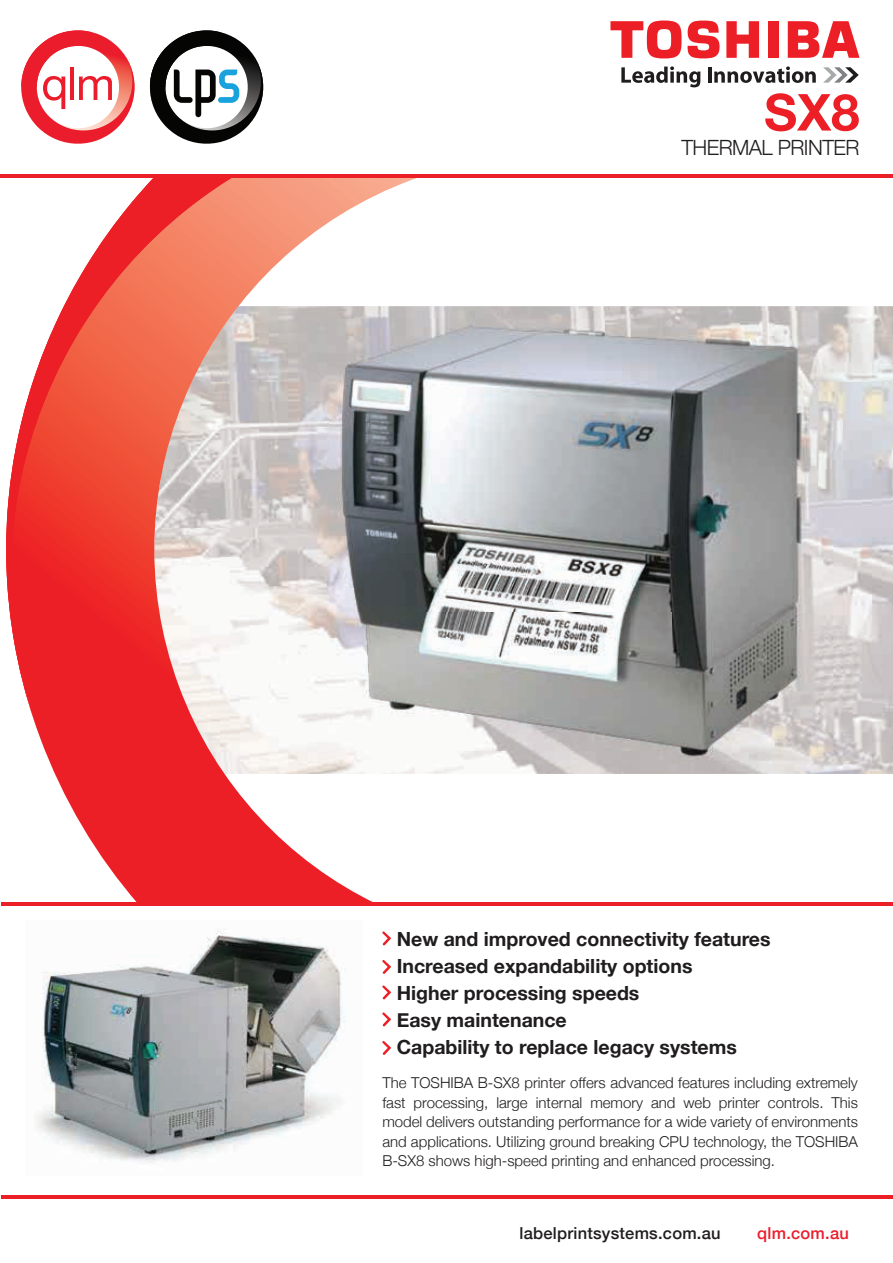
<style>
.page{position:relative;width:893px;height:1263px;background:#fff}
.page>*{position:absolute;margin:0;border:0;box-sizing:border-box;transform-origin:0 0}
.t1{font:700 51px "Helvetica Neue";color:#ed1f26}
.t2{font:300 21px "Helvetica Neue";letter-spacing:-.025em;color:#201d1e}
.t3{font:700 19.5px/27px "Helvetica Neue";color:#201d1e}
.t4{font:500 16.5px "Helvetica Neue";letter-spacing:.015em;color:#201d1e}
.t5{font:500 16.5px "Helvetica Neue";letter-spacing:.015em;color:#eb1d2d}
.t6{font:300 15px/19.5px "Helvetica Neue";color:#201d1e;text-align:justify}
</style>
<div class="page">
<img style="left:436px;top:306px;width:457px;height:468px">
<svg style="left:610px;top:21px;width:72px;height:37px"></svg>
<div style="left:768px;top:21px;width:11px;height:37px;background:#ed1f26"></div>
<svg style="left:726px;top:21px;width:33px;height:37px"></svg>
<svg style="left:788px;top:21px;width:71px;height:37px"></svg>
<svg style="left:688px;top:20px;width:31px;height:39px"></svg>
<svg style="left:823px;top:67px;width:36px;height:16px"></svg>
<svg style="left:621px;top:66px;width:79px;height:21px"></svg>
<hr style="left:708px;top:67px;width:3px;height:16px;background:#201d1e">
<svg style="left:714px;top:66px;width:102px;height:17px"></svg>
<hr style="left:1px;top:902px;width:892px;height:3px;background:#ed1f26">
<hr style="left:1px;top:1195px;width:892px;height:4px;background:#ed1f26">
<svg style="left:21px;top:30px;width:243px;height:114px"></svg>
<svg style="left:40px;top:178px;width:396px;height:724px"></svg>
<svg style="left:6px;top:178px;width:228px;height:560px"></svg>
<hr style="left:0;top:174px;width:893px;height:4px;background:#ed1f26">
<svg style="left:382px;top:931px;width:9px;height:14px"></svg>
<svg style="left:382px;top:960px;width:9px;height:14px"></svg>
<svg style="left:382px;top:985px;width:9px;height:14px"></svg>
<svg style="left:382px;top:1012px;width:9px;height:14px"></svg>
<svg style="left:382px;top:1041px;width:9px;height:14px"></svg>
<img style="left:329px;top:312px;width:489px;height:452px">
<img style="left:35px;top:931px;width:311px;height:231px">
<h1 class="t1" style="left:764px;top:72px;width:97px">SX8</h1>
<h2 class="t2" style="left:681px;top:130px;width:180px">THERMAL PRINTER</h2>
<h3 class="t3" style="left:397px;top:926px;width:375px">New and improved connectivity features<br>Increased expandability options<br>Higher processing speeds<br>Easy maintenance<br>Capability to replace legacy systems</h3>
<p class="t6" style="left:382px;top:1072px;width:477px">The TOSHIBA B-SX8 printer offers advanced features including extremely fast processing, large internal memory and web printer controls. This model delivers outstanding performance for a wide variety of environments and applications. Utilizing ground breaking CPU technology, the TOSHIBA B-SX8 shows high-speed printing and enhanced processing.</p>
<p class="t4" style="left:519px;top:1219px;width:203px">labelprintsystems.com.au</p>
<p class="t5" style="left:757px;top:1219px;width:93px">qlm.com.au</p>
</div>
